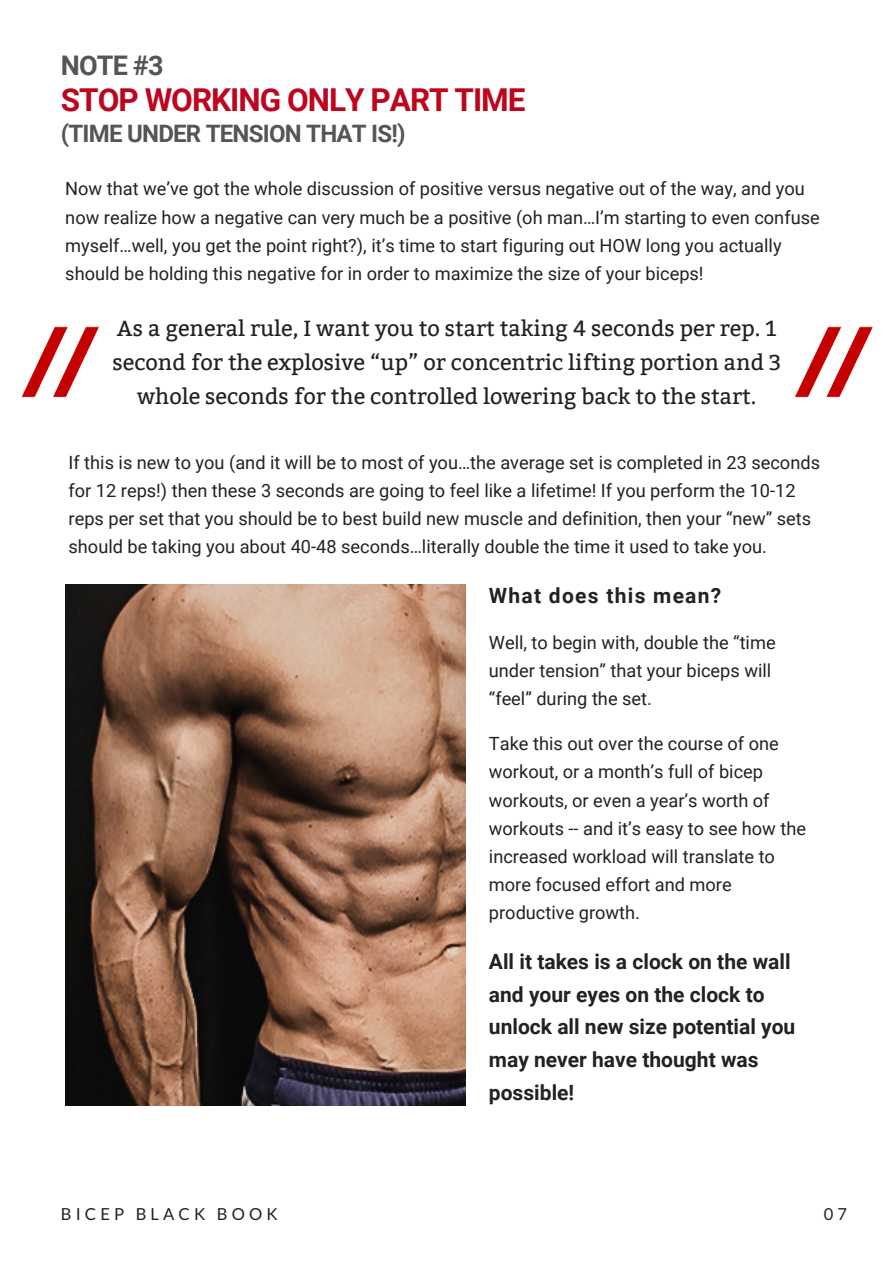
<style>
.page{position:relative;width:894px;height:1264px;background:#fff}
.page>*{position:absolute;margin:0;border:0;box-sizing:border-box;transform-origin:0 0}
.t1{font:700 31.5px "Roboto";letter-spacing:-.03em;color:#bf051d}
.t2{font:700 27px "Roboto";color:#565555}
.t3{font:700 24px "Roboto";letter-spacing:-.03em;color:#565555}
.t4{font:21.75px/33.8px "Bitter";color:#222;text-align:center}
.t5{font:700 21px/32.7px "Roboto";color:#222}
.t6{font:700 21px "Roboto";letter-spacing:.06em;color:#222}
.t7{font:18.15px/28.2px "Roboto";color:#222}
.t8{font:16.5px "Lato";letter-spacing:.25em;color:#222}
</style>
<div class="page">
<img style="left:65px;top:584px;width:400px;height:521px">
<img style="left:21px;top:326px;width:78px;height:72px">
<img style="left:795px;top:326px;width:78px;height:72px">
<h2 class="t2" style="left:61px;top:50px;width:104px">NOTE #3</h2>
<h1 class="t1" style="left:61px;top:82px;width:466px">STOP WORKING ONLY PART TIME</h1>
<h3 class="t3" style="left:61px;top:120px;width:346px">(TIME UNDER TENSION THAT IS!)</h3>
<p class="t7" style="left:65px;top:175px;width:755px">Now that we’ve got the whole discussion of positive versus negative out of the way, and you now realize how a negative can very much be a positive (oh man…I’m starting to even confuse myself…well, you get the point right?), it’s time to start figuring out HOW long you actually should be holding this negative for in order to maximize the size of your biceps!</p>
<p class="t4" style="left:113px;top:312px;width:669px">As a general rule, I want you to start taking 4 seconds per rep. 1 second for the explosive “up” or concentric lifting portion and 3 whole seconds for the controlled lowering back to the start.</p>
<p class="t7" style="left:68px;top:448px;width:752px">If this is new to you (and it will be to most of you…the average set is completed in 23 seconds for 12 reps!) then these 3 seconds are going to feel like a lifetime! If you perform the 10-12 reps per set that you should be to best build new muscle and definition, then your “new” sets should be taking you about 40-48 seconds…literally double the time it used to take you.</p>
<p class="t6" style="left:489px;top:583px;width:234px">What does this mean?</p>
<p class="t7" style="left:489px;top:628px;width:288px">Well, to begin with, double the “time under tension” that your biceps will “feel” during the set.</p>
<p class="t7" style="left:489px;top:730px;width:318px">Take this out over the course of one workout, or a month’s full of bicep workouts, or even a year’s worth of workouts -- and it’s easy to see how the increased workload will translate to more focused effort and more productive growth.</p>
<p class="t5" style="left:489px;top:945px;width:308px">All it takes is a clock on the wall and your eyes on the clock to unlock all new size potential you may never have thought was possible!</p>
<p class="t8" style="left:61px;top:1204px;width:218px">BICEP BLACK BOOK</p>
<p class="t8" style="left:823px;top:1204px;width:25px">07</p>
</div>
